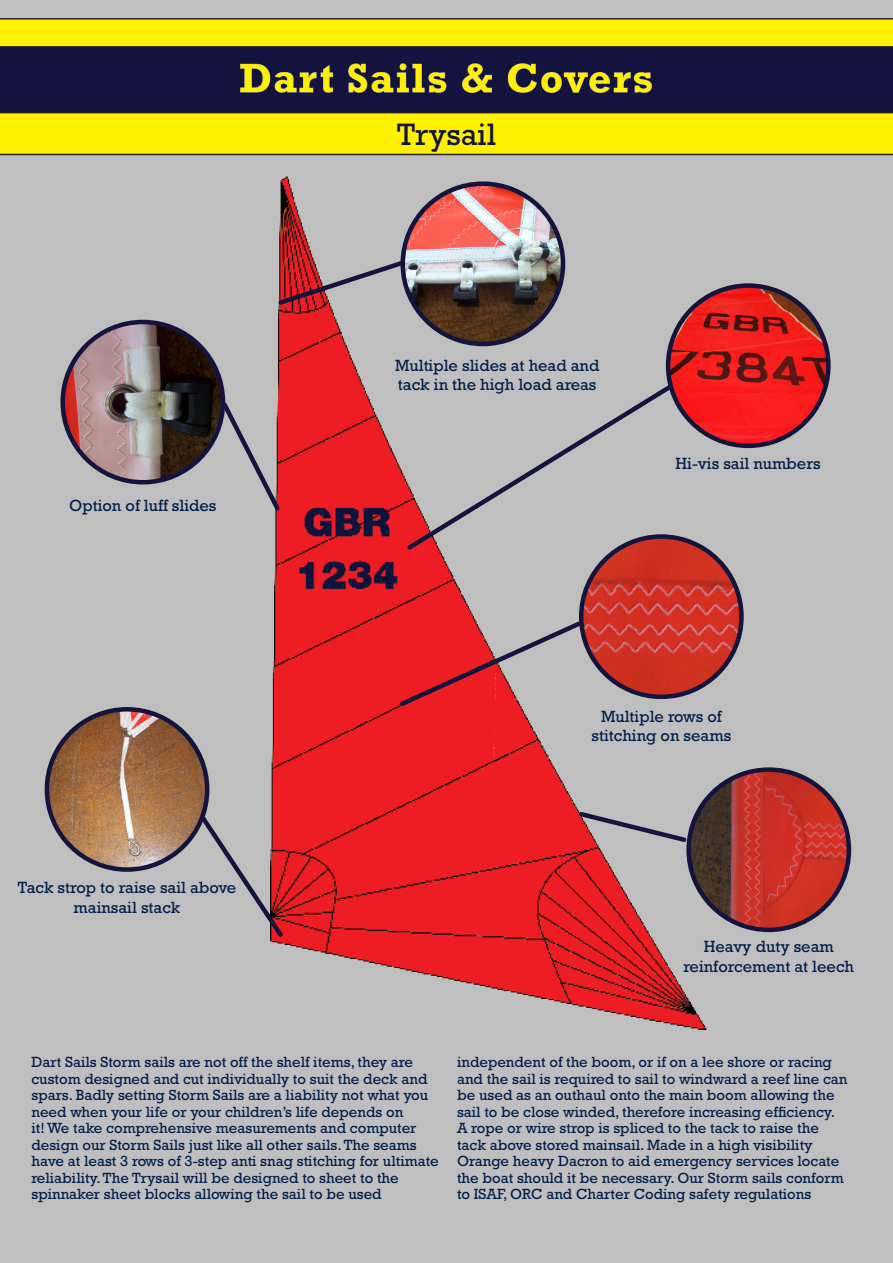
<style>
.page{position:relative;width:893px;height:1263px;background:#bfbfbf}
.page>*{position:absolute;margin:0;border:0;box-sizing:border-box;transform-origin:0 0}
.t1{font:31.5px "Rockwell Std";color:#14133e}
.t2{font:16.5px/19.5px "Rockwell Std";color:#001e49;text-align:center}
.t3{font:15px/16.5px "Rockwell Std";color:#001e49}
</style>
<div class="page">
<img style="left:270px;top:176px;width:438px;height:853px">
<svg style="left:0;top:18px;width:893px;height:137px"></svg>
<div style="left:0;top:46px;width:893px;height:67px;background:#14133e"></div>
<img style="left:225px;top:46px;width:441px;height:60px">
<img style="left:689px;top:770px;width:160px;height:160px;border-radius:80px">
<div style="left:686px;top:767px;width:165px;height:165px;border:4px solid #14133e;border-radius:50%"></div>
<img style="left:403px;top:184px;width:160px;height:160px;border-radius:80px">
<div style="left:400px;top:181px;width:165px;height:165px;border:4px solid #14133e;border-radius:50%"></div>
<img style="left:47px;top:709px;width:159px;height:160px">
<div style="left:45px;top:707px;width:164px;height:165px;border:4px solid #14133e;border-radius:50%"></div>
<img style="left:581px;top:536px;width:160px;height:161px;border-radius:80px">
<img style="left:668px;top:286px;width:160px;height:160px;border-radius:80px">
<div style="left:666px;top:283px;width:165px;height:165px;border:4px solid #14133e;border-radius:50%"></div>
<img style="left:63px;top:322px;width:160px;height:160px;border-radius:80px">
<div style="left:60px;top:320px;width:165px;height:164px;border:4px solid #14133e;border-radius:50%"></div>
<svg style="left:403px;top:381px;width:273px;height:173px"></svg>
<svg style="left:396px;top:618px;width:189px;height:92px"></svg>
<svg style="left:576px;top:809px;width:114px;height:36px"></svg>
<svg style="left:275px;top:257px;width:134px;height:51px"></svg>
<svg style="left:218px;top:398px;width:65px;height:116px"></svg>
<svg style="left:197px;top:812px;width:90px;height:129px"></svg>
<p class="t1" style="left:397px;top:116px;width:100px">Trysail</p>
<p class="t2" style="left:69px;top:495px;width:149px">Option of luff slides</p>
<p class="t2" style="left:18px;top:878px;width:220px">Tack strop to raise sail above mainsail stack</p>
<p class="t2" style="left:395px;top:355px;width:206px;text-align:left">Multiple slides at head and tack in the high load areas</p>
<p class="t2" style="left:676px;top:453px;width:147px">Hi-vis sail numbers</p>
<p class="t2" style="left:591px;top:706px;width:141px">Multiple rows of stitching on seams</p>
<p class="t2" style="left:683px;top:937px;width:172px">Heavy duty seam reinforcement at leech</p>
<p class="t3" style="left:31px;top:1054px;width:409px">Dart Sails Storm sails are not off the shelf items, they are custom designed and cut individually to suit the deck and spars. Badly setting Storm Sails are a liability not what you need when your life or your children’s life depends on<br>it! We take comprehensive measurements and computer design our Storm Sails just like all other sails. The seams have at least 3 rows of 3-step anti snag stitching for ultimate reliability. The Trysail will be designed to sheet to the spinnaker sheet blocks allowing the sail to be used</p>
<p class="t3" style="left:457px;top:1054px;width:392px">independent of the boom, or if on a lee shore or racing and the sail is required to sail to windward a reef line can be used as an outhaul onto the main boom allowing the sail to be close winded, therefore increasing efficiency.<br>A rope or wire strop is spliced to the tack to raise the tack above stored mainsail. Made in a high visibility Orange heavy Dacron to aid emergency services locate the boat should it be necessary. Our Storm sails conform to ISAF, ORC and Charter Coding safety regulations</p>
</div>
